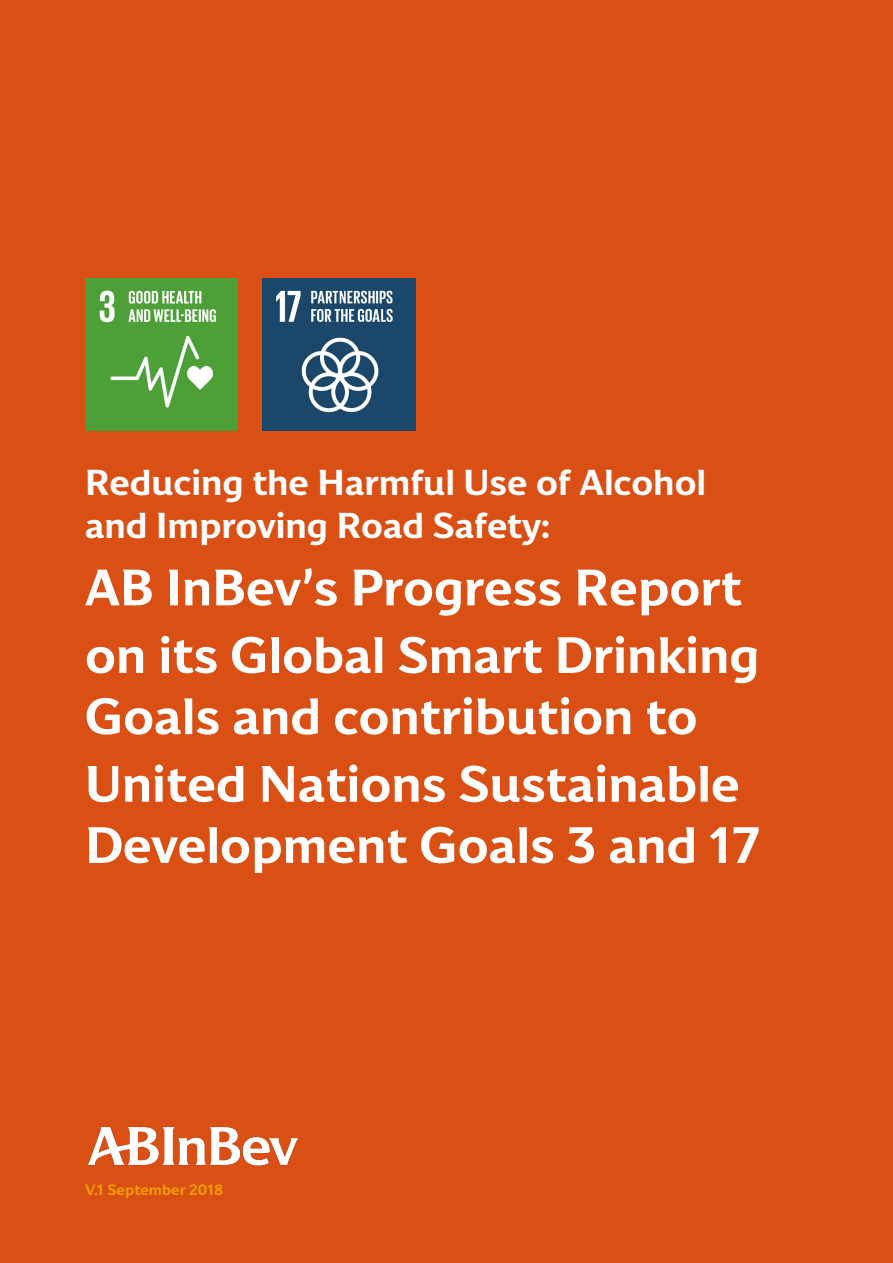
<style>
.page{position:relative;width:893px;height:1263px;background:#d94f14}
.page>*{position:absolute;margin:0;border:0;box-sizing:border-box;transform-origin:0 0}
.t1{font:51px/67.7px "AB In Bev Headlines";color:#fff}
.t2{font:36px/43.2px "AB In Bev Headlines";color:#fff}
.t3{font:15px "AB In Bev Headlines";color:#f29c00}
</style>
<div class="page">
<img style="left:87px;top:1126px;width:212px;height:40px">
<img style="left:85px;top:278px;width:153px;height:153px">
<img style="left:263px;top:278px;width:153px;height:153px">
<p class="t2" style="left:85px;top:460px;width:623px">Reducing the Harmful Use of Alcohol and Improving Road Safety:</p>
<p class="t1" style="left:85px;top:553px;width:676px">AB InBev’s Progress Report on its Global Smart Drinking</p>
<p class="t1" style="left:85px;top:682px;width:656px">Goals and contribution to<br>United Nations Sustainable</p>
<p class="t1" style="left:85px;top:811px;width:676px">Development Goals 3 and 17</p>
<p class="t3" style="left:85px;top:1180px;width:140px">V.1 September 2018</p>
</div>
